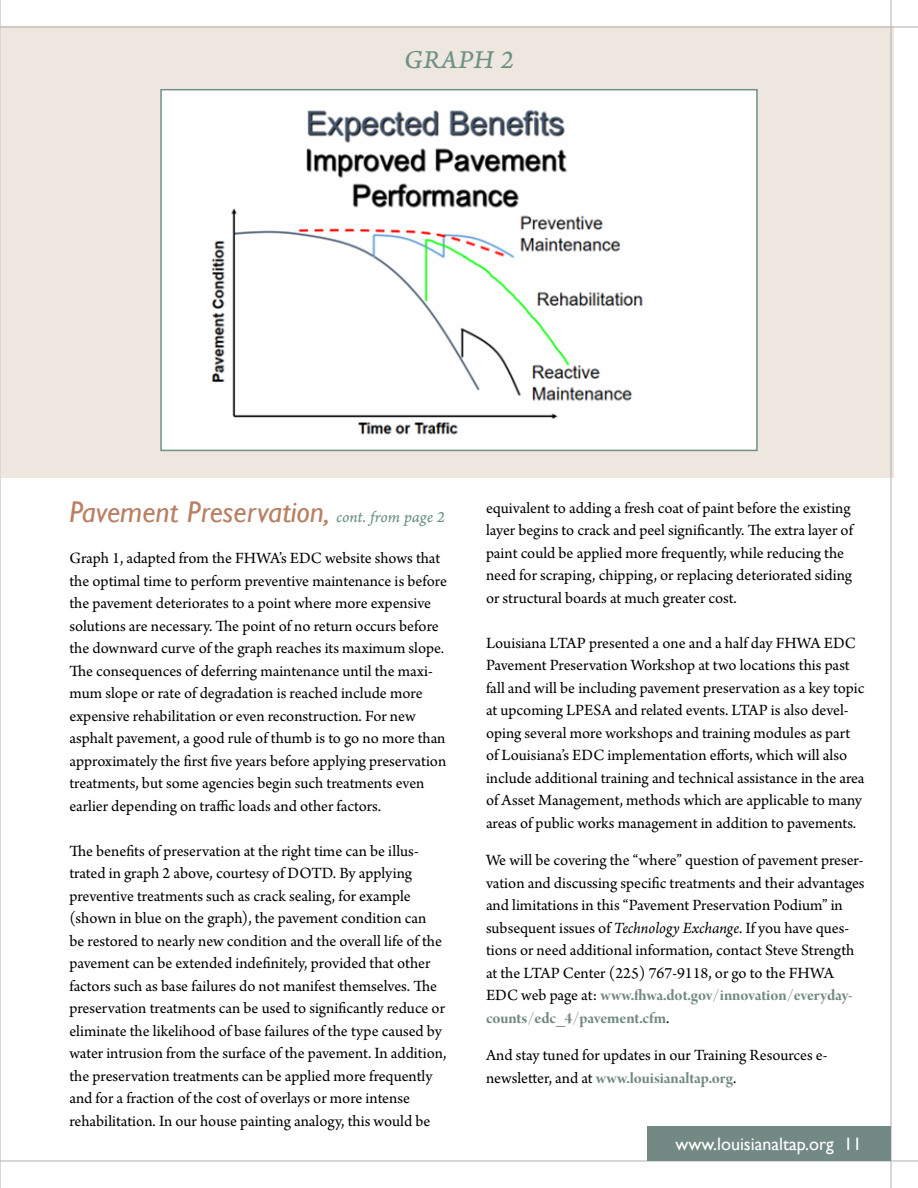
<style>
.page{position:relative;width:918px;height:1188px;background:#fff}
.page>*{position:absolute;margin:0;border:0;box-sizing:border-box;transform-origin:0 0}
.t1{font:italic 30px "Gill Sans";color:#b98063}
.t2{font:27px "Arno Pro Italic Caption";letter-spacing:.005em;color:#6f9287}
.t3{font:18px "Gill Sans";color:#fff}
.t4{font:16.5px/22.5px "Arno Pro";color:#000}
.t5{font:16.5px/22.5px "Arno Pro Bold Display";letter-spacing:-.005em;color:#738983}
.s1{font-family:"Arno Pro Italic Caption";font-style:normal;font-size:16.5px;color:#6f9287}
.s2{font-style:italic}
.s3{font-family:"Arno Pro";color:#000}
</style>
<div class="page">
<hr style="left:890px;top:0;width:2px;height:1188px;background:#bbb9b9">
<hr style="left:0;top:26px;width:918px;height:2px;background:#bbb9b9">
<hr style="left:0;top:0;width:1px;height:1188px;background:#bbb9b9">
<hr style="left:0;top:1160px;width:918px;height:2px;background:#bbb9b9">
<div style="left:647px;top:1126px;width:243px;height:34px;background:#738983"></div>
<div style="left:1px;top:26px;width:892px;height:452px;background:#eee7e0"></div>
<img style="left:163px;top:92px;width:592px;height:356px">
<div style="left:160px;top:89px;width:598px;height:362px;border:2px solid #6f9287"></div>
<h2 class="t2" style="left:404px;top:44px;width:112px">GRAPH 2</h2>
<h1 class="t1" style="left:69px;top:495px;width:377px">Pavement Preservation, <span class="s1">cont. from page 2</span></h1>
<p class="t4" style="left:69px;top:548px;width:379px">Graph 1, adapted from the FHWA’s EDC website shows that the optimal time to perform preventive maintenance is before the pavement deteriorates to a point where more expensive solutions are necessary. The point of no return occurs before the downward curve of the graph reaches its maximum slope.<br>The consequences of deferring maintenance until the maxi&shy;mum slope or rate of degradation is reached include more expensive rehabilitation or even reconstruction. For new asphalt pavement, a good rule of thumb is to go no more than approximately the first five years before applying preservation treatments, but some agencies begin such treatments even earlier depending on traffic loads and other factors.</p>
<p class="t4" style="left:69px;top:841px;width:379px">The benefits of preservation at the right time can be illus&shy;trated in graph 2 above, courtesy of DOTD. By applying preventive treatments such as crack sealing, for example (shown in blue on the graph), the pavement condition can<br>be restored to nearly new condition and the overall life of the pavement can be extended indefinitely, provided that other factors such as base failures do not manifest themselves. The preservation treatments can be used to significantly reduce or eliminate the likelihood of base failures of the type caused by water intrusion from the surface of the pavement. In addition, the preservation treatments can be applied more frequently and for a fraction of the cost of overlays or more intense rehabilitation. In our house painting analogy, this would be</p>
<p class="t4" style="left:486px;top:497px;width:369px">equivalent to adding a fresh coat of paint before the existing layer begins to crack and peel significantly. The extra layer of paint could be applied more frequently, while reducing the need for scraping, chipping, or replacing deteriorated siding or structural boards at much greater cost.</p>
<p class="t4" style="left:486px;top:632px;width:380px">Louisiana LTAP presented a one and a half day FHWA EDC Pavement Preservation Workshop at two locations this past fall and will be including pavement preservation as a key topic at upcoming LPESA and related events. LTAP is also devel&shy;oping several more workshops and training modules as part of Louisiana’s EDC implementation efforts, which will also include additional training and technical assistance in the area of Asset Management, methods which are applicable to many areas of public works management in addition to pavements.</p>
<p class="t4" style="left:486px;top:850px;width:380px">We will be covering the “where” question of pavement preser&shy;vation and discussing specific treatments and their advantages and limitations in this “Pavement Preservation Podium” in subsequent issues of <span class="s2">Technology Exchange</span>. If you have ques&shy;tions or need additional information, contact Steve Strength at the LTAP Center (225) 767-9118, or go to the FHWA</p>
<p class="t5" style="left:486px;top:985px;width:368px"><span class="s3">EDC web page at:</span> www.fhwa.dot.gov/innovation/everyday&shy;counts/edc_4/pavement.cfm<span class="s3">.</span></p>
<p class="t4" style="left:486px;top:1045px;width:343px">And stay tuned for updates in our Training Resources e-</p>
<p class="t5" style="left:486px;top:1068px;width:252px"><span class="s3">newsletter, and at</span> www.louisianaltap.org<span class="s3">.</span></p>
<p class="t3" style="left:675px;top:1133px;width:188px">www.louisianaltap.org 11</p>
</div>
